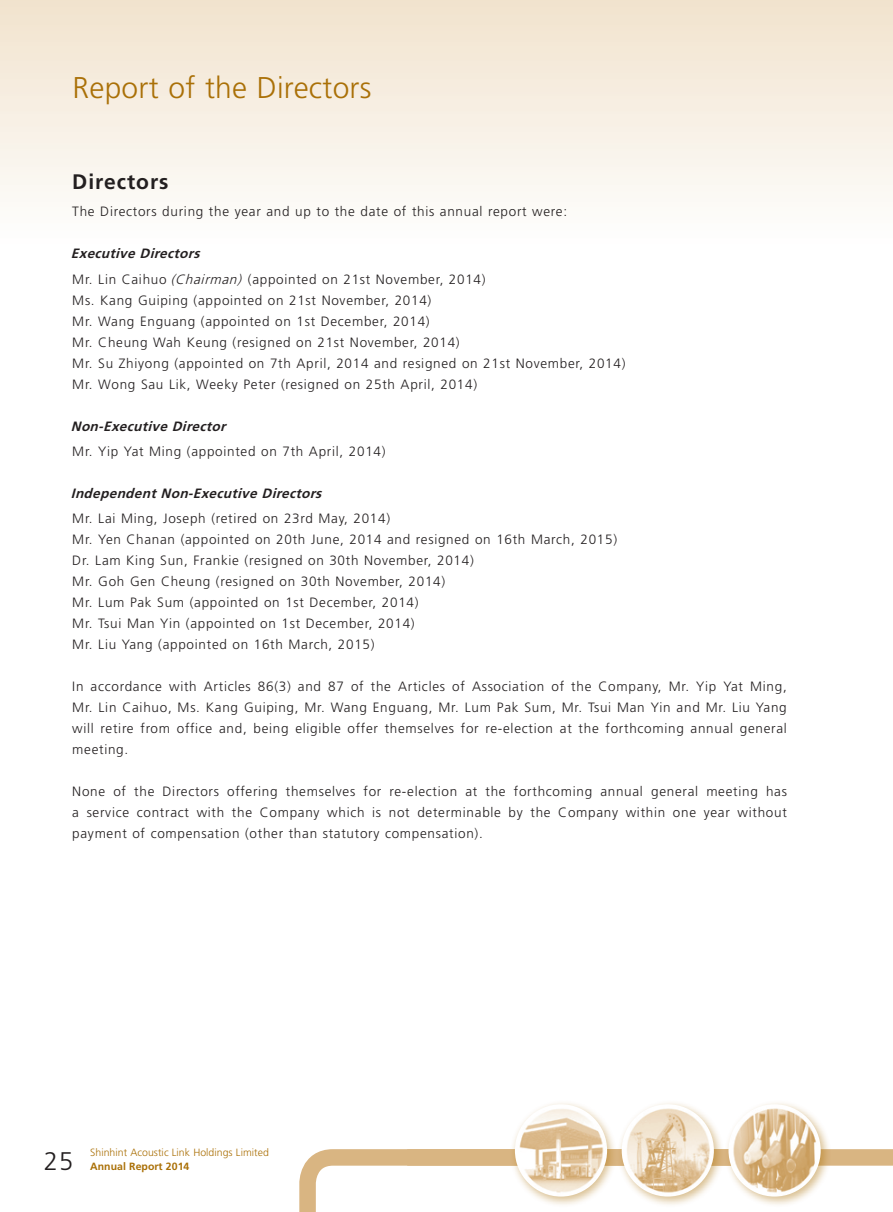
<style>
.page{position:relative;width:893px;height:1212px;background:#fff}
.page>*{position:absolute;margin:0;border:0;box-sizing:border-box;transform-origin:0 0}
.t1{font:300 30px "Frutiger LT Std";letter-spacing:.01em;color:#aa7007}
.t2{font:300 25.5px "Frutiger LT Std";color:#231f20}
.Heading_1{font:700 21px "Frutiger LT Std";letter-spacing:.05em;color:#231f20}
.Body_Text{font:300 13.5px/21px "Frutiger LT Std";letter-spacing:.055em;color:#231f20}
.Heading_3{font:italic 700 13.5px "Frutiger LT Std";color:#231f20}
.Body_Text-2{font:italic 300 13.5px "Frutiger LT Std";color:#231f20}
.t3{font:300 10.5px "Frutiger LT Std";letter-spacing:.005em;color:#aa7007}
.t4{font:700 10.5px "Frutiger LT Std";letter-spacing:.005em;color:#aa7007}
.s1{font-style:italic}
</style>
<div class="page">
<div style="left:0;top:0;width:893px;height:249px;background:linear-gradient(to bottom,#f1e3cd,#feffff)"></div>
<svg style="left:299px;top:1149px;width:211px;height:63px"></svg>
<div style="left:407px;top:1149px;width:486px;height:16px;background:#d9b582"></div>
<div style="left:510px;top:1099px;width:321px;height:108px;background:#aa7007;opacity:.45"></div>
<img style="left:515px;top:1104px;width:306px;height:92px">
<p class="t1" style="left:73px;top:71px;width:300px">Report of the Directors</p>
<p class="Heading_1" style="left:72px;top:169px;width:98px">Directors</p>
<p class="Body_Text" style="left:72px;top:201px;width:496px">The Directors during the year and up to the date of this annual report were:</p>
<p class="Heading_3" style="left:71px;top:246px;width:134px">Executive Directors</p>
<p class="Body_Text" style="left:237px;top:269px;width:250px"><span class="s1">)</span> (appointed on 21st November, 2014(</p>
<p class="Body_Text" style="left:72px;top:269px;width:108px">Mr. Lin Caihuo <span class="s1">(</span></p>
<p class="Body_Text" style="left:72px;top:290px;width:361px">Ms. Kang Guiping (appointed on 21st November, 2014(</p>
<p class="Body_Text" style="left:72px;top:311px;width:359px">Mr. Wang Enguang (appointed on 1st December, 2014(</p>
<p class="Body_Text" style="left:72px;top:332px;width:389px">Mr. Cheung Wah Keung (resigned on 21st November, 2014(</p>
<p class="Body_Text" style="left:72px;top:353px;width:555px">Mr. Su Zhiyong (appointed on 7th April, 2014 and resigned on 21st November, 2014(</p>
<p class="Body_Text" style="left:72px;top:374px;width:406px">Mr. Wong Sau Lik, Weeky Peter (resigned on 25th April, 2014(</p>
<p class="Heading_3" style="left:71px;top:418px;width:160px">Non Executive Director</p>
<p class="Body_Text-2" style="left:175px;top:271px;width:67px">Chairman</p>
<p class="Heading_3" style="left:98px;top:418px;width:10px">-</p>
<p class="Body_Text" style="left:72px;top:441px;width:315px">Mr. Yip Yat Ming (appointed on 7th April, 2014(</p>
<p class="Heading_3" style="left:71px;top:485px;width:256px">Independent Non Executive Directors</p>
<p class="Heading_3" style="left:188px;top:485px;width:10px">-</p>
<p class="Body_Text" style="left:72px;top:508px;width:319px">Mr. Lai Ming, Joseph (retired on 23rd May, 2014(</p>
<p class="Body_Text" style="left:72px;top:529px;width:546px">Mr. Yen Chanan (appointed on 20th June, 2014 and resigned on 16th March, 2015(</p>
<p class="Body_Text" style="left:72px;top:550px;width:403px">Dr. Lam King Sun, Frankie (resigned on 30th November, 2014(</p>
<p class="Body_Text" style="left:72px;top:571px;width:374px">Mr. Goh Gen Cheung (resigned on 30th November, 2014(</p>
<p class="Body_Text" style="left:72px;top:592px;width:348px">Mr. Lum Pak Sum (appointed on 1st December, 2014(</p>
<p class="Body_Text" style="left:72px;top:613px;width:344px">Mr. Tsui Man Yin (appointed on 1st December, 2014(</p>
<p class="Body_Text" style="left:72px;top:634px;width:304px">Mr. Liu Yang (appointed on 16th March, 2015(</p>
<p class="Body_Text" style="left:351px;top:676px;width:14px">of</p>
<p class="Body_Text" style="left:452px;top:676px;width:14px">of</p>
<p class="Body_Text" style="left:551px;top:676px;width:14px">of</p>
<p class="Body_Text" style="left:258px;top:676px;width:34px">86 3( )</p>
<p class="Body_Text" style="left:91px;top:676px;width:73px">accordance</p>
<p class="Body_Text" style="left:169px;top:676px;width:29px">with</p>
<p class="Body_Text" style="left:204px;top:676px;width:48px">Articles</p>
<p class="Body_Text" style="left:298px;top:676px;width:25px">and</p>
<p class="Body_Text" style="left:371px;top:676px;width:22px">the</p>
<p class="Body_Text" style="left:398px;top:676px;width:48px">Articles</p>
<p class="Body_Text" style="left:571px;top:676px;width:22px">the</p>
<p class="Body_Text" style="left:472px;top:676px;width:74px">Association</p>
<p class="Body_Text" style="left:696px;top:676px;width:22px">Yip</p>
<p class="Body_Text" style="left:750px;top:676px;width:38px">Ming,</p>
<p class="Body_Text" style="left:599px;top:676px;width:65px">Company,</p>
<p class="Body_Text" style="left:328px;top:676px;width:17px">87</p>
<p class="Body_Text" style="left:72px;top:676px;width:13px">In</p>
<p class="Body_Text" style="left:72px;top:697px;width:716px">Mr. Lin Caihuo, Ms. Kang Guiping, Mr. Wang Enguang, Mr. Lum Pak Sum, Mr. Tsui Man Yin and Mr. Liu Yang</p>
<p class="Body_Text" style="left:740px;top:718px;width:49px">general</p>
<p class="Body_Text" style="left:669px;top:676px;width:22px">Mr.</p>
<p class="Body_Text" style="left:723px;top:676px;width:21px">Yat</p>
<p class="Body_Text" style="left:140px;top:718px;width:31px">from</p>
<p class="Body_Text" style="left:177px;top:718px;width:37px">office</p>
<p class="Body_Text" style="left:348px;top:718px;width:32px">offer</p>
<p class="Body_Text" style="left:461px;top:718px;width:19px">for</p>
<p class="Body_Text" style="left:605px;top:718px;width:80px">forthcoming</p>
<p class="Body_Text" style="left:72px;top:718px;width:58px">will meeting.</p>
<p class="Body_Text" style="left:219px;top:718px;width:29px">and,</p>
<p class="Body_Text" style="left:253px;top:718px;width:37px">being</p>
<p class="Body_Text" style="left:295px;top:718px;width:47px">eligible</p>
<p class="Body_Text" style="left:385px;top:718px;width:71px">themselves</p>
<p class="Body_Text" style="left:485px;top:718px;width:69px">re-election</p>
<p class="Body_Text" style="left:579px;top:718px;width:22px">the</p>
<p class="Body_Text" style="left:691px;top:718px;width:44px">annual</p>
<p class="Body_Text" style="left:101px;top:718px;width:35px">retire</p>
<p class="Body_Text" style="left:560px;top:718px;width:13px">at</p>
<p class="Body_Text" style="left:72px;top:781px;width:34px">None</p>
<p class="Body_Text" style="left:113px;top:781px;width:14px">of</p>
<p class="Body_Text" style="left:134px;top:781px;width:22px">the</p>
<p class="Body_Text" style="left:163px;top:781px;width:58px">Directors</p>
<p class="Body_Text" style="left:227px;top:781px;width:52px">offering</p>
<p class="Body_Text" style="left:286px;top:781px;width:71px">themselves</p>
<p class="Body_Text" style="left:363px;top:781px;width:19px">for</p>
<p class="Body_Text" style="left:390px;top:781px;width:69px">re-election</p>
<p class="Body_Text" style="left:465px;top:781px;width:13px">at</p>
<p class="Body_Text" style="left:485px;top:781px;width:22px">the</p>
<p class="Body_Text" style="left:514px;top:781px;width:80px">forthcoming</p>
<p class="Body_Text" style="left:600px;top:781px;width:44px">annual</p>
<p class="Body_Text" style="left:651px;top:781px;width:49px">general</p>
<p class="Body_Text" style="left:706px;top:781px;width:53px">meeting</p>
<p class="Body_Text" style="left:766px;top:781px;width:22px">has</p>
<p class="Body_Text" style="left:197px;top:802px;width:29px">with</p>
<p class="Body_Text" style="left:232px;top:802px;width:22px">the</p>
<p class="Body_Text" style="left:327px;top:802px;width:39px">which</p>
<p class="Body_Text" style="left:417px;top:802px;width:85px">determinable</p>
<p class="Body_Text" style="left:87px;top:802px;width:44px">service</p>
<p class="Body_Text" style="left:372px;top:802px;width:10px">is</p>
<p class="Body_Text" style="left:260px;top:802px;width:61px">Company</p>
<p class="Body_Text" style="left:137px;top:802px;width:54px">contract</p>
<p class="Body_Text" style="left:389px;top:802px;width:22px">not</p>
<p class="Body_Text" style="left:72px;top:802px;width:412px">a<br>payment of compensation (other than statutory compensation .(</p>
<p class="Body_Text" style="left:509px;top:802px;width:16px">by</p>
<p class="Body_Text" style="left:530px;top:802px;width:22px">the</p>
<p class="Body_Text" style="left:626px;top:802px;width:41px">within</p>
<p class="Body_Text" style="left:558px;top:802px;width:61px">Company</p>
<p class="Body_Text" style="left:673px;top:802px;width:25px">one</p>
<p class="Body_Text" style="left:737px;top:802px;width:51px">without</p>
<p class="Body_Text" style="left:704px;top:802px;width:28px">year</p>
<p class="t3" style="left:90px;top:1146px;width:180px">Shinhint Acoustic Link Holdings Limited</p>
<p class="t2" style="left:44px;top:1146px;width:31px">25</p>
<p class="t4" style="left:90px;top:1160px;width:101px">Annual Report 2014</p>
</div>
